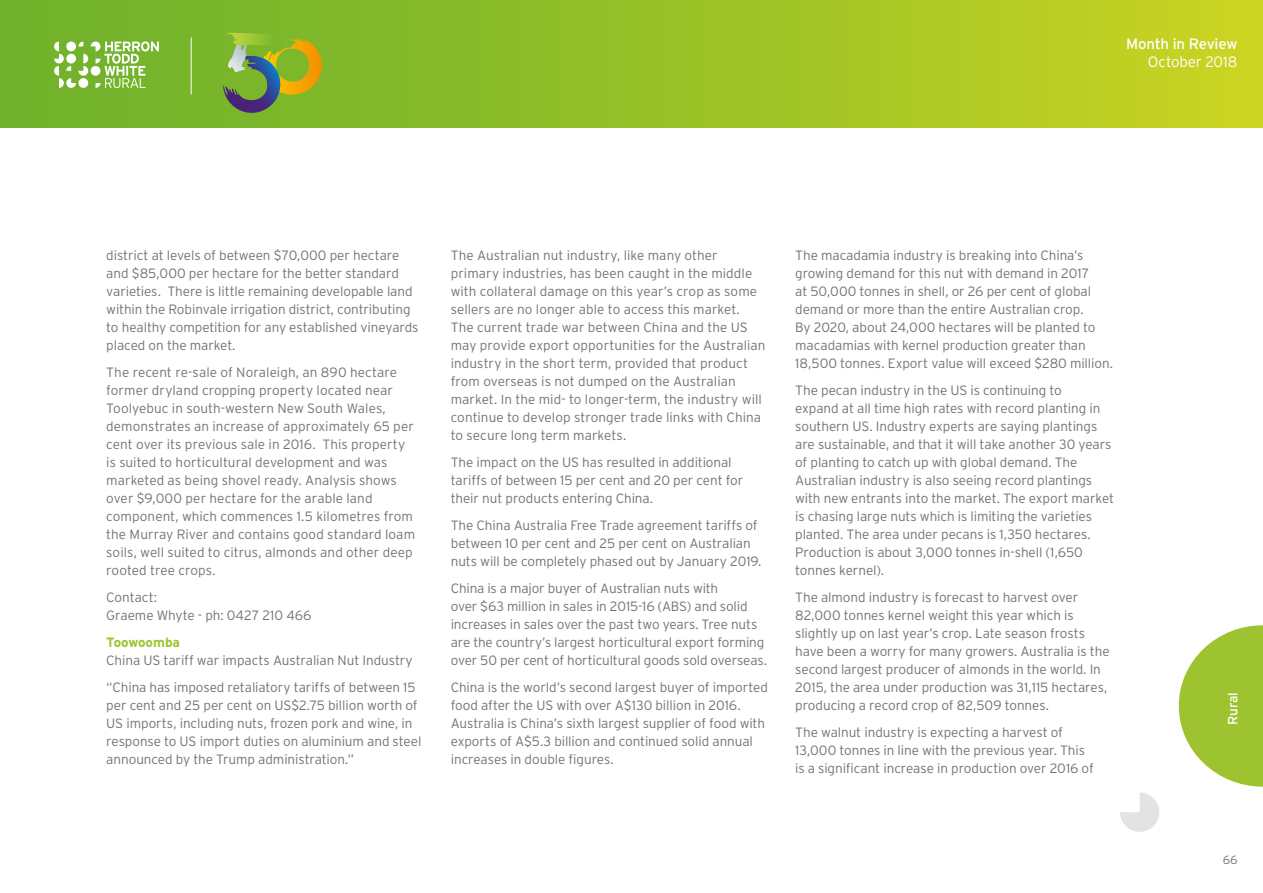
<style>
.page{position:relative;width:1263px;height:893px;background:#fff}
.page>*{position:absolute;margin:0;border:0;box-sizing:border-box;transform-origin:0 0}
.t1{font:15px "Interstate";letter-spacing:-.015em;color:#fff}
.t2{font:300 15px "Interstate";letter-spacing:-.005em;color:#fff}
.t3{font:300 13.5px/18px "Interstate";letter-spacing:-.005em;color:#717476}
.t4{font:700 13.5px "Interstate";letter-spacing:-.005em;color:#9dc430}
.t5{font:13.5px "Interstate";letter-spacing:-.01em;color:#fff}
.t6{font:300 12px "Interstate";color:#717476}
</style>
<div class="page">
<svg style="left:1120px;top:792px;width:39px;height:40px"></svg>
<div style="left:0;top:0;width:1263px;height:128px;background:linear-gradient(to right,#68af2d,#c8d322)"></div>
<svg style="left:1179px;top:625px;width:84px;height:162px"></svg>
<svg style="left:54px;top:41px;width:105px;height:47px"></svg>
<svg style="left:223px;top:33px;width:100px;height:81px;background:#87a23c"></svg>
<hr style="left:191px;top:37px;width:1px;height:57px;background:#fff">
<p class="t1" style="left:1126px;top:35px;width:113px">Month in Review</p>
<p class="t2" style="left:1148px;top:53px;width:91px">October 2018</p>
<p class="t3" style="left:106px;top:246px;width:314px">district at levels of between $70,000 per hectare and $85,000 per hectare for the better standard varieties. There is little remaining developable land within the Robinvale irrigation district, contributing to healthy competition for any established vineyards placed on the market.</p>
<p class="t3" style="left:106px;top:363px;width:310px">The recent re-sale of Noraleigh, an 890 hectare former dryland cropping property located near Toolyebuc in south-western New South Wales, demonstrates an increase of approximately 65 per cent over its previous sale in 2016. This property is suited to horticultural development and was marketed as being shovel ready. Analysis shows over $9,000 per hectare for the arable land component, which commences 1.5 kilometres from the Murray River and contains good standard loam soils, well suited to citrus, almonds and other deep rooted tree crops.</p>
<p class="t3" style="left:106px;top:588px;width:207px">Contact:<br>Graeme Whyte - ph: 0427 210 466</p>
<p class="t4" style="left:106px;top:634px;width:75px">Toowoomba</p>
<p class="t3" style="left:106px;top:647px;width:311px;line-height:27px">China US tariff war impacts Australian Nut Industry “China has imposed retaliatory tariffs of between 15</p>
<p class="t3" style="left:106px;top:696px;width:317px">per cent and 25 per cent on US$2.75 billion worth of US imports, including nuts, frozen pork and wine, in response to US import duties on aluminium and steel announced by the Trump administration.”</p>
<p class="t3" style="left:451px;top:246px;width:316px">The Australian nut industry, like many other primary industries, has been caught in the middle with collateral damage on this year’s crop as some sellers are no longer able to access this market.<br>The current trade war between China and the US may provide export opportunities for the Australian industry in the short term, provided that product from overseas is not dumped on the Australian market. In the mid- to longer-term, the industry will continue to develop stronger trade links with China to secure long term markets.</p>
<p class="t3" style="left:451px;top:453px;width:294px">The impact on the US has resulted in additional tariffs of between 15 per cent and 20 per cent for their nut products entering China.</p>
<p class="t3" style="left:451px;top:516px;width:312px">The China Australia Free Trade agreement tariffs of between 10 per cent and 25 per cent on Australian nuts will be completely phased out by January 2019.</p>
<p class="t3" style="left:451px;top:579px;width:318px">China is a major buyer of Australian nuts with<br>over $63 million in sales in 2015-16 (ABS) and solid increases in sales over the past two years. Tree nuts are the country’s largest horticultural export forming over 50 per cent of horticultural goods sold overseas.</p>
<p class="t3" style="left:451px;top:678px;width:319px">China is the world’s second largest buyer of imported food after the US with over A$130 billion in 2016.<br>Australia is China’s sixth largest supplier of food with exports of A$5.3 billion and continued solid annual increases in double figures.</p>
<p class="t3" style="left:795px;top:246px;width:319px">The macadamia industry is breaking into China’s growing demand for this nut with demand in 2017<br>at 50,000 tonnes in shell, or 26 per cent of global demand or more than the entire Australian crop.<br>By 2020, about 24,000 hectares will be planted to macadamias with kernel production greater than 18,500 tonnes. Export value will exceed $280 million.</p>
<p class="t3" style="left:795px;top:381px;width:320px">The pecan industry in the US is continuing to<br>expand at all time high rates with record planting in southern US. Industry experts are saying plantings are sustainable, and that it will take another 30 years of planting to catch up with global demand. The Australian industry is also seeing record plantings with new entrants into the market. The export market is chasing large nuts which is limiting the varieties planted. The area under pecans is 1,350 hectares.<br>Production is about 3,000 tonnes in-shell (1,650 tonnes kernel).</p>
<p class="t3" style="left:795px;top:588px;width:316px">The almond industry is forecast to harvest over 82,000 tonnes kernel weight this year which is slightly up on last year’s crop. Late season frosts have been a worry for many growers. Australia is the second largest producer of almonds in the world. In 2015, the area under production was 31,115 hectares, producing a record crop of 82,509 tonnes.</p>
<p class="t3" style="left:795px;top:723px;width:300px">The walnut industry is expecting a harvest of<br>13,000 tonnes in line with the previous year. This is a significant increase in production over 2016 of</p>
<p class="t5" style="left:1224px;top:725px;width:35px;rotate:-90deg">Rural</p>
<p class="t6" style="left:1223px;top:853px;width:16px">66</p>
</div>
